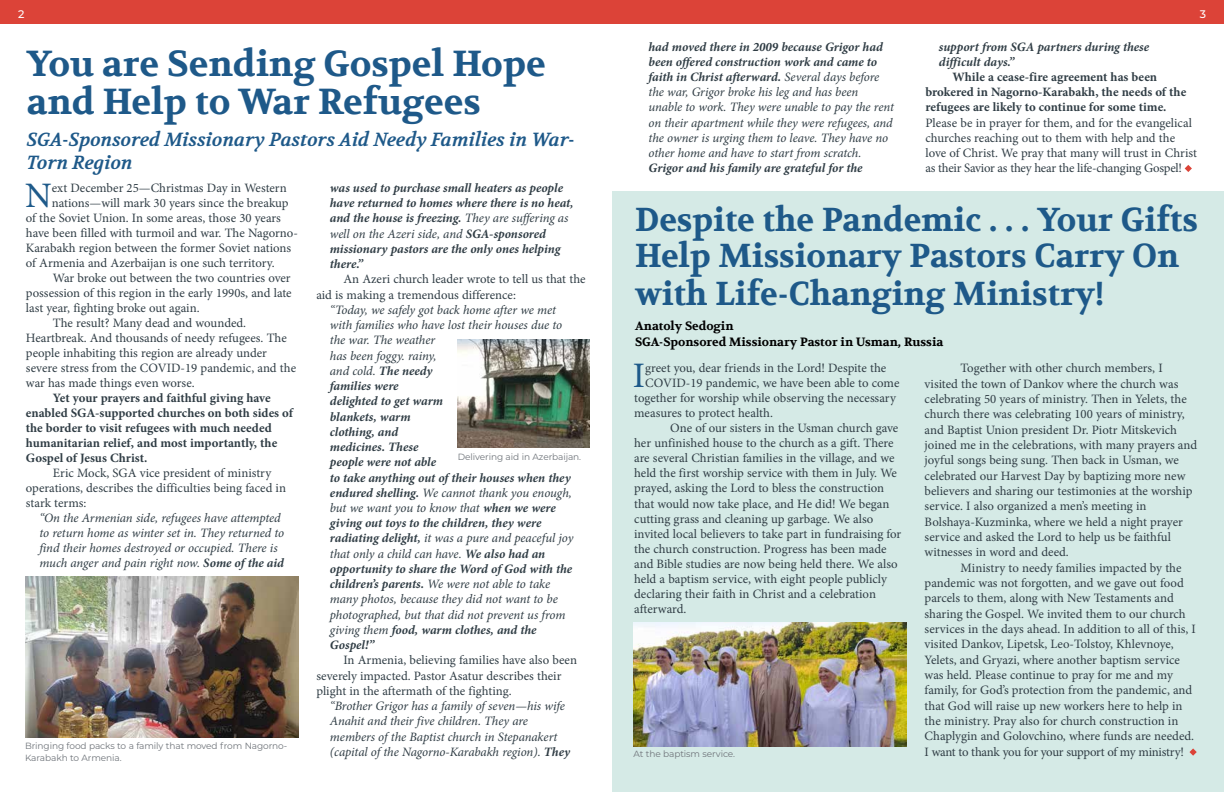
<style>
.page{position:relative;width:1224px;height:792px;background:#fff}
.page>*{position:absolute;margin:0;border:0;box-sizing:border-box;transform-origin:0 0}
.t1{font:700 36px/38px "Volkhov";color:#1e5989}
.t2{font:35.9px "Minion Pro";color:#1e5a8a}
.t3{font:700 33px/37px "Volkhov";color:#1e5989}
.t4{font:italic 700 19px/22.8px "Volkhov";color:#1e5989}
.t5{font:12.8px/15.3px "Minion Pro";letter-spacing:-.005em;color:#303d45}
.t6{font:italic 12.8px/15.2px "Minion Pro";letter-spacing:-.01em;color:#303d45}
.t7{font:700 12.8px/15px "Minion Pro";color:#303d45}
.t8{font:italic 700 12.8px/15.2px "Minion Pro";letter-spacing:-.005em;color:#303d45}
.t9{font:700 12px/16px "Volkhov";color:#000}
.t10{font:500 11px "Montserrat";color:#fff}
.t11{font:9px/12px "Montserrat";letter-spacing:-.01em;color:#6f747a}
.s1{font-weight:700}
.s2{font-weight:400}
</style>
<div class="page">
<div style="left:612px;top:192px;width:612px;height:600px;background:#d5eae6"></div>
<div style="left:0;top:0;width:1224px;height:23px;background:#dc4338"></div>
<svg style="left:1189px;top:748px;width:8px;height:8px"></svg>
<svg style="left:1185px;top:165px;width:7px;height:7px"></svg>
<img style="left:26px;top:576px;width:272px;height:162px">
<img style="left:633px;top:622px;width:274px;height:125px">
<img style="left:458px;top:340px;width:132px;height:108px">
<p class="t10" style="left:18px;top:6px;width:8px">2</p>
<p class="t10" style="left:1200px;top:6px;width:8px">3</p>
<h1 class="t1" style="left:27px;top:46px;width:520px">You are Sending Gospel Hope and Help to War Refugees</h1>
<h3 class="t4" style="left:27px;top:128px;width:550px">SGA-Sponsored Missionary Pastors Aid Needy Families in War-<br>Torn Region</h3>
<h2 class="t2" style="left:25px;top:171px;width:28px">N</h2>
<p class="t5" style="left:52px;top:180px;width:236px">ext December 25—Christmas Day in Western</p>
<p class="t5" style="left:52px;top:195px;width:238px">nations—will mark 30 years since the breakup</p>
<p class="t5" style="left:26px;top:210px;width:257px">of the Soviet Union. In some areas, those 30 years</p>
<p class="t5" style="left:26px;top:225px;width:273px">have been filled with turmoil and war. The Nagorno-</p>
<p class="t5" style="left:26px;top:240px;width:267px">Karabakh region between the former Soviet nations</p>
<p class="t5" style="left:26px;top:255px;width:250px">of Armenia and Azerbaijan is one such territory.</p>
<p class="t5" style="left:53px;top:270px;width:239px">War broke out between the two countries over</p>
<p class="t5" style="left:26px;top:285px;width:267px">possession of this region in the early 1990s, and late</p>
<p class="t5" style="left:26px;top:300px;width:175px">last year, fighting broke out again.</p>
<p class="t5" style="left:53px;top:315px;width:195px">The result? Many dead and wounded.</p>
<p class="t5" style="left:26px;top:330px;width:262px">Heartbreak. And thousands of needy refugees. The</p>
<p class="t5" style="left:26px;top:345px;width:243px">people inhabiting this region are already under</p>
<p class="t5" style="left:26px;top:360px;width:272px">severe stress from the COVID-19 pandemic, and the</p>
<p class="t5" style="left:26px;top:375px;width:170px">war has made things even worse.</p>
<p class="t7" style="left:26px;top:390px;width:269px;text-indent:27px">Yet your prayers and faithful giving have enabled SGA-supported churches on both sides of the border to visit refugees with much needed humanitarian relief, and most importantly, the Gospel of Jesus Christ.</p>
<p class="t5" style="left:26px;top:465px;width:262px;line-height:15px;text-indent:27px">Eric Mock, SGA vice president of ministry operations, describes the difficulties being faced in stark terms:</p>
<p class="t6" style="left:39px;top:510px;width:246px">“On the Armenian side, refugees have attempted to return home as winter set in. They returned to find their homes destroyed or occupied. There is much anger and pain right now. <span class="s1">Some of the aid</span></p>
<p class="t11" style="left:25px;top:739px;width:264px">Bringing food packs to a family that moved from Nagorno-<br>Karabakh to Armenia.</p>
<p class="t8" style="left:330px;top:180px;width:245px">was used to purchase small heaters as people have returned to homes where there is no heat, and the house is freezing. <span class="s2">They are suffering as well on the Azeri side, and</span> SGA-sponsored missionary pastors are the only ones helping there.”</p>
<p class="t5" style="left:316px;top:272px;width:271px;text-indent:27px">An Azeri church leader wrote to tell us that the aid is making a tremendous difference:</p>
<p class="t6" style="left:330px;top:302px;width:245px">“Today, we safely got back home after we met with families who have lost their houses due to the war. The weather<br>has been foggy. rainy,<br>and cold. <span class="s1">The needy<br>families were<br>delighted to get warm<br>blankets, warm<br>clothing, and<br>medicines. These<br>people were not able<br>to take anything out of their houses when they endured shelling.</span> We cannot thank you enough, but we want you to know that <span class="s1">when we were giving out toys to the children, they were radiating delight,</span> it was a pure and peaceful joy that only a child can have. <span class="s1">We also had an opportunity to share the Word of God with the children’s parents.</span> We were not able to take many photos, because they did not want to be photographed, but that did not prevent us from giving them <span class="s1">food, warm clothes, and the<br>Gospel!”</span></p>
<p class="t5" style="left:316px;top:653px;width:262px;text-indent:27px">In Armenia, believing families have also been severely impacted. Pastor Asatur describes their plight in the aftermath of the fighting.</p>
<p class="t6" style="left:330px;top:698px;width:242px">“Brother Grigor has a family of seven—his wife Anahit and their five children. They are members of the Baptist church in Stepanakert (capital of the Nagorno-Karabakh region). <span class="s1">They</span></p>
<p class="t11" style="left:458px;top:450px;width:125px">Delivering aid in Azerbaijan.</p>
<p class="t6" style="left:649px;top:39px;width:247px"><span class="s1">had moved there in 2009 because Grigor had been offered construction work and came to faith in Christ afterward.</span> Several days before the war, Grigor broke his leg and has been unable to work. They were unable to pay the rent on their apartment while they were refugees, and the owner is urging them to leave. They have no other home and have to start from scratch.</p>
<p class="t8" style="left:649px;top:160px;width:216px">Grigor and his family are grateful for the</p>
<p class="t8" style="left:939px;top:39px;width:212px">support from SGA partners during these difficult days.”</p>
<p class="t7" style="left:926px;top:69px;width:262px;text-indent:27px">While a cease-fire agreement has been brokered in Nagorno-Karabakh, the needs of the refugees are likely to continue for some time.</p>
<p class="t5" style="left:926px;top:115px;width:273px">Please be in prayer for them, and for the evangelical churches reaching out to them with help and the love of Christ. We pray that many will trust in Christ as their Savior as they hear the life-changing Gospel!</p>
<h3 class="t3" style="left:635px;top:203px;width:564px">Despite the Pandemic . . . Your Gifts<br>Help Missionary Pastors Carry On with Life-Changing Ministry!</h3>
<p class="t9" style="left:635px;top:319px;width:310px">Anatoly Sedogin<br>SGA-Sponsored Missionary Pastor in Usman, Russia</p>
<h2 class="t2" style="left:633px;top:352px;width:14px">I</h2>
<p class="t5" style="left:645px;top:361px;width:243px">greet you, dear friends in the Lord! Despite the</p>
<p class="t5" style="left:645px;top:376px;width:256px">COVID-19 pandemic, we have been able to come</p>
<p class="t5" style="left:634px;top:391px;width:263px">together for worship while observing the necessary</p>
<p class="t5" style="left:634px;top:406px;width:140px">measures to protect health.</p>
<p class="t5" style="left:670px;top:421px;width:230px">One of our sisters in the Usman church gave</p>
<p class="t5" style="left:634px;top:436px;width:261px">her unfinished house to the church as a gift. There</p>
<p class="t5" style="left:634px;top:451px;width:262px">are several Christian families in the village, and we</p>
<p class="t5" style="left:634px;top:466px;width:264px">held the first worship service with them in July. We</p>
<p class="t5" style="left:634px;top:481px;width:252px">prayed, asking the Lord to bless the construction</p>
<p class="t5" style="left:634px;top:496px;width:257px">that would now take place, and He did! We began</p>
<p class="t5" style="left:634px;top:511px;width:241px">cutting grass and cleaning up garbage. We also</p>
<p class="t5" style="left:634px;top:526px;width:269px">invited local believers to take part in fundraising for</p>
<p class="t5" style="left:634px;top:541px;width:254px">the church construction. Progress has been made</p>
<p class="t5" style="left:634px;top:556px;width:265px">and Bible studies are now being held there. We also</p>
<p class="t5" style="left:634px;top:571px;width:254px">held a baptism service, with eight people publicly</p>
<p class="t5" style="left:634px;top:586px;width:243px">declaring their faith in Christ and a celebration</p>
<p class="t5" style="left:634px;top:601px;width:54px">afterward.</p>
<p class="t11" style="left:633px;top:747px;width:103px">At the baptism service.</p>
<p class="t5" style="left:925px;top:361px;width:274px;text-indent:36px">Together with other church members, I visited the town of Dankov where the church was celebrating 50 years of ministry. Then in Yelets, the church there was celebrating 100 years of ministry, and Baptist Union president Dr. Piotr Mitskevich joined me in the celebrations, with many prayers and joyful songs being sung. Then back in Usman, we celebrated our Harvest Day by baptizing more new believers and sharing our testimonies at the worship service. I also organized a men’s meeting in Bolshaya-Kuzminka, where we held a night prayer service and asked the Lord to help us be faithful witnesses in word and deed.</p>
<p class="t5" style="left:925px;top:560px;width:273px;text-indent:36px">Ministry to needy families impacted by the pandemic was not forgotten, and we gave out food parcels to them, along with New Testaments and sharing the Gospel. We invited them to our church services in the days ahead. In addition to all of this, I visited Dankov, Lipetsk, Leo-Tolstoy, Khlevnoye, Yelets, and Gryazi, where another baptism service was held. Please continue to pray for me and my family, for God’s protection from the pandemic, and that God will raise up new workers here to help in the ministry. Pray also for church construction in Chaplygin and Golovchino, where funds are needed.<br>I want to thank you for your support of my ministry!</p>
</div>
